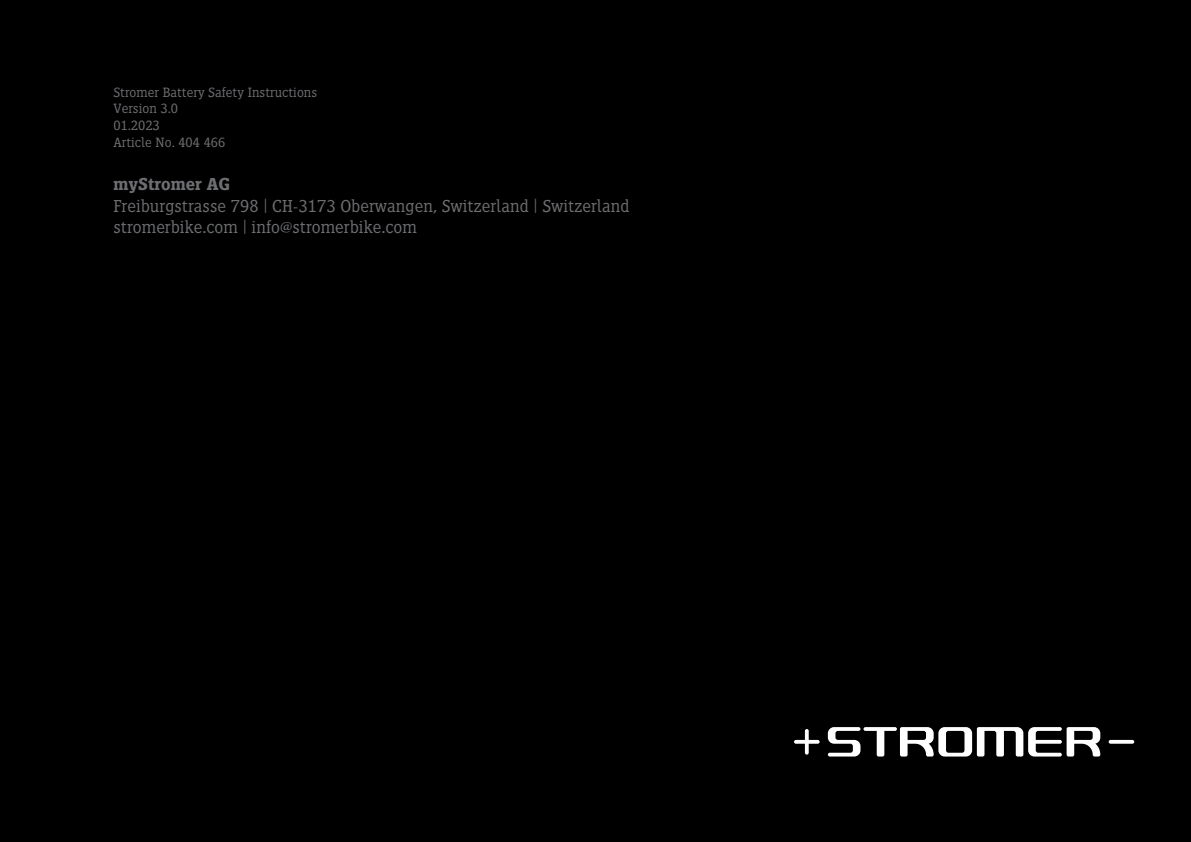
<style>
.page{position:relative;width:1191px;height:842px;background:#000}
.page>*{position:absolute;margin:0;border:0;box-sizing:border-box;transform-origin:0 0}
.t1{font:300 18px/21.6px "Siseriff LT Std";color:#6d6e71}
.t2{font:600 18px "Siseriff LT Std";color:#6d6e71}
.t3{font:300 14px/16.8px "Siseriff LT Std";color:#6d6e71}
</style>
<div class="page">
<svg style="left:794px;top:729px;width:25px;height:26px"></svg>
<svg style="left:1108px;top:740px;width:26px;height:4px"></svg>
<svg style="left:828px;top:727px;width:272px;height:29px"></svg>
<p class="t3" style="left:113px;top:83px;width:205px">Stromer Battery Safety Instructions<br>Version 3.0<br>01.2023<br>Article No. 404 466</p>
<p class="t2" style="left:113px;top:174px;width:118px">myStromer AG</p>
<p class="t1" style="left:113px;top:195px;width:517px">Freiburgstrasse 798 | CH-3173 Oberwangen, Switzerland | Switzerland stromerbike.com | info@stromerbike.com</p>
</div>
